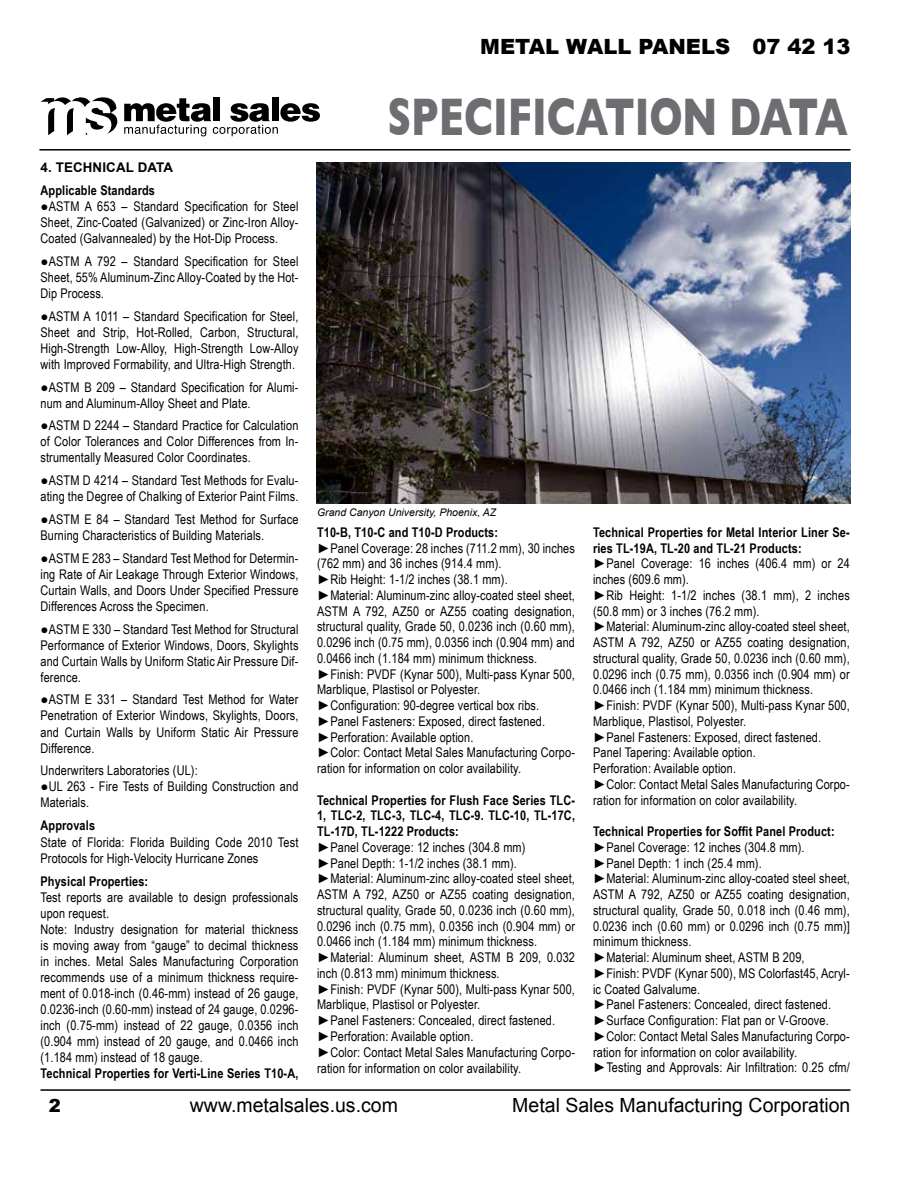
<style>
.page{position:relative;width:918px;height:1188px;background:#fff}
.page>*{position:absolute;margin:0;border:0;box-sizing:border-box;transform-origin:0 0}
.t1{font:700 54px "Gill Sans";color:#6d6e71;scale:.73 1}
.t2{font:900 21px "Arial";color:#000}
.t3{font:19.5px "Arial";color:#000}
.t4{font:900 18px "Arial";color:#000}
.t5{font:13.35px/15.8px "Arial Narrow";letter-spacing:.01em;color:#000}
.t6{font:700 13.35px "Arial Narrow";letter-spacing:.01em;color:#000}
.t7{font:700 13.35px "Arial";letter-spacing:.01em;color:#000}
.t8{font:italic 10.5px "Arial";color:#000}
.s1{font-weight:700}
.s2{font-family:"Arial";font-weight:700}
</style>
<div class="page">
<hr style="left:39px;top:149px;width:811px;height:2px;background:#000">
<hr style="left:40px;top:1089px;width:810px;height:2px;background:#000">
<svg style="left:40px;top:97px;width:77px;height:38px"></svg>
<div style="left:213px;top:97px;width:7px;height:24px;background:#000"></div>
<div style="left:272px;top:97px;width:7px;height:24px;background:#000"></div>
<svg style="left:124px;top:98px;width:196px;height:38px"></svg>
<img style="left:317px;top:163px;width:533px;height:340px">
<h2 class="t2" style="left:480px;top:31px;width:372px">METAL WALL PANELS 07 42 13</h2>
<p class="t7" style="left:40px;top:159px;width:134px">4. TECHNICAL DATA</p>
<p class="t6" style="left:40px;top:180px;width:116px">Applicable Standards</p>
<p class="t5" style="left:40px;top:198px;width:259px;text-align:justify">●ASTM A 653 – Standard Specification for Steel Sheet, Zinc-Coated (Galvanized) or Zinc-Iron Alloy-Coated (Galvannealed) by the Hot-Dip Process.</p>
<p class="t5" style="left:40px;top:253px;width:259px;text-align:justify">●ASTM A 792 – Standard Specification for Steel Sheet, 55% Aluminum-Zinc Alloy-Coated by the Hot-Dip Process.</p>
<p class="t5" style="left:40px;top:308px;width:259px;text-align:justify">●ASTM A 1011 – Standard Specification for Steel, Sheet and Strip, Hot-Rolled, Carbon, Structural, High-Strength Low-Alloy, High-Strength Low-Alloy with Improved Formability, and Ultra-High Strength.</p>
<p class="t5" style="left:40px;top:378px;width:260px">●ASTM B 209 – Standard Specification for Alumi&shy;num and Aluminum-Alloy Sheet and Plate.</p>
<p class="t5" style="left:40px;top:417px;width:260px;text-align:justify">●ASTM D 2244 – Standard Practice for Calculation of Color Tolerances and Color Differences from In&shy;strumentally Measured Color Coordinates.</p>
<p class="t5" style="left:40px;top:472px;width:260px">●ASTM D 4214 – Standard Test Methods for Evalu&shy;ating the Degree of Chalking of Exterior Paint Films.</p>
<p class="t5" style="left:40px;top:511px;width:259px">●ASTM E 84 – Standard Test Method for Surface<br>Burning Characteristics of Building Materials.</p>
<p class="t5" style="left:40px;top:550px;width:260px;text-align:justify">●ASTM E 283 – Standard Test Method for Determin&shy;ing Rate of Air Leakage Through Exterior Windows, Curtain Walls, and Doors Under Specified Pressure Differences Across the Specimen.</p>
<p class="t5" style="left:40px;top:620px;width:260px;text-align:justify">●ASTM E 330 – Standard Test Method for Structural Performance of Exterior Windows, Doors, Skylights and Curtain Walls by Uniform Static Air Pressure Dif&shy;ference.</p>
<p class="t5" style="left:40px;top:691px;width:259px;text-align:justify">●ASTM E 331 – Standard Test Method for Water Penetration of Exterior Windows, Skylights, Doors, and Curtain Walls by Uniform Static Air Pressure Difference.</p>
<p class="t5" style="left:40px;top:762px;width:159px">Underwriters Laboratories (UL):</p>
<p class="t5" style="left:40px;top:778px;width:259px">●UL 263 - Fire Tests of Building Construction and<br>Materials.</p>
<p class="t6" style="left:40px;top:815px;width:56px">Approvals</p>
<p class="t5" style="left:40px;top:833px;width:259px;line-height:16.5px">State of Florida: Florida Building Code 2010 Test<br>Protocols for High-Velocity Hurricane Zones</p>
<p class="t6" style="left:40px;top:871px;width:109px">Physical Properties:</p>
<p class="t5" style="left:40px;top:889px;width:260px">Test reports are available to design professionals upon request.<br>Note: Industry designation for material thickness is moving away from “gauge” to decimal thickness in inches. Metal Sales Manufacturing Corporation recommends use of a minimum thickness require&shy;ment of 0.018-inch (0.46-mm) instead of 26 gauge, 0.0236-inch (0.60-mm) instead of 24 gauge, 0.0296- inch (0.75-mm) instead of 22 gauge, 0.0356 inch (0.904 mm) instead of 20 gauge, and 0.0466 inch (1.184 mm) instead of 18 gauge.</p>
<p class="t6" style="left:40px;top:1063px;width:260px">Technical Properties for Verti-Line Series T10-A,</p>
<h1 class="t1" style="left:387px;top:85px;width:632px">SPECIFICATION DATA</h1>
<p class="t8" style="left:317px;top:505px;width:181px">Grand Canyon University, Phoenix, AZ</p>
<p class="t5" style="left:317px;top:524px;width:260px"><span class="s1">T10-B, T10-C and T10-D Products:<br></span><span class="s2">►</span>Panel Coverage: 28 inches (711.2 mm), 30 inches (762 mm) and 36 inches (914.4 mm).<br><span class="s2">►</span>Rib Height: 1-1/2 inches (38.1 mm).<br><span class="s2">►</span>Material: Aluminum-zinc alloy-coated steel sheet, ASTM A 792, AZ50 or AZ55 coating designation, structural quality, Grade 50, 0.0236 inch (0.60 mm), 0.0296 inch (0.75 mm), 0.0356 inch (0.904 mm) and 0.0466 inch (1.184 mm) minimum thickness. <span class="s2">►</span>Finish: PVDF (Kynar 500), Multi-pass Kynar 500, Marblique, Plastisol or Polyester.<br><span class="s2">►</span>Configuration: 90-degree vertical box ribs. <span class="s2">►</span>Panel Fasteners: Exposed, direct fastened. <span class="s2">►</span>Perforation: Available option.<br><span class="s2">►</span>Color: Contact Metal Sales Manufacturing Corpo&shy;ration for information on color availability.</p>
<p class="t5" style="left:317px;top:791px;width:260px"><span class="s1">Technical Properties for Flush Face Series TLC-1, TLC-2, TLC-3, TLC-4, TLC-9. TLC-10, TL-17C, TL-17D, TL-1222 Products:<br></span><span class="s2">►</span>Panel Coverage: 12 inches (304.8 mm)<br><span class="s2">►</span>Panel Depth: 1-1/2 inches (38.1 mm). <span class="s2">►</span>Material: Aluminum-zinc alloy-coated steel sheet, ASTM A 792, AZ50 or AZ55 coating designation, structural quality, Grade 50, 0.0236 inch (0.60 mm), 0.0296 inch (0.75 mm), 0.0356 inch (0.904 mm) or 0.0466 inch (1.184 mm) minimum thickness. <span class="s2">►</span>Material: Aluminum sheet, ASTM B 209, 0.032 inch (0.813 mm) minimum thickness.<br><span class="s2">►</span>Finish: PVDF (Kynar 500), Multi-pass Kynar 500, Marblique, Plastisol or Polyester.<br><span class="s2">►</span>Panel Fasteners: Concealed, direct fastened. <span class="s2">►</span>Perforation: Available option.<br><span class="s2">►</span>Color: Contact Metal Sales Manufacturing Corpo&shy;ration for information on color availability.</p>
<p class="t5" style="left:593px;top:524px;width:258px"><span class="s1">Technical Properties for Metal Interior Liner Se&shy;ries TL-19A, TL-20 and TL-21 Products:<br></span><span class="s2">►</span>Panel Coverage: 16 inches (406.4 mm) or 24 inches (609.6 mm).<br><span class="s2">►</span>Rib Height: 1-1/2 inches (38.1 mm), 2 inches (50.8 mm) or 3 inches (76.2 mm).<br><span class="s2">►</span>Material: Aluminum-zinc alloy-coated steel sheet, ASTM A 792, AZ50 or AZ55 coating designation, structural quality, Grade 50, 0.0236 inch (0.60 mm), 0.0296 inch (0.75 mm), 0.0356 inch (0.904 mm) or 0.0466 inch (1.184 mm) minimum thickness. <span class="s2">►</span>Finish: PVDF (Kynar 500), Multi-pass Kynar 500, Marblique, Plastisol, Polyester.<br><span class="s2">►</span>Panel Fasteners: Exposed, direct fastened.<br>Panel Tapering: Available option.<br>Perforation: Available option.<br><span class="s2">►</span>Color: Contact Metal Sales Manufacturing Corpo&shy;ration for information on color availability.</p>
<p class="t5" style="left:593px;top:823px;width:258px"><span class="s1">Technical Properties for Soffit Panel Product: </span><span class="s2">►</span>Panel Coverage: 12 inches (304.8 mm). <span class="s2">►</span>Panel Depth: 1 inch (25.4 mm).<br><span class="s2">►</span>Material: Aluminum-zinc alloy-coated steel sheet, ASTM A 792, AZ50 or AZ55 coating designation, structural quality, Grade 50, 0.018 inch (0.46 mm), 0.0236 inch (0.60 mm) or 0.0296 inch (0.75 mm)] minimum thickness.<br><span class="s2">►</span>Material: Aluminum sheet, ASTM B 209, <span class="s2">►</span>Finish: PVDF (Kynar 500), MS Colorfast45, Acryl&shy;ic Coated Galvalume.<br><span class="s2">►</span>Panel Fasteners: Concealed, direct fastened. <span class="s2">►</span>Surface Configuration: Flat pan or V-Groove. <span class="s2">►</span>Color: Contact Metal Sales Manufacturing Corpo&shy;ration for information on color availability.<br><span class="s2">►</span>Testing and Approvals: Air Infiltration: 0.25 cfm/</p>
<h3 class="t4" style="left:49px;top:1092px;width:14px">2</h3>
<h3 class="t3" style="left:190px;top:1092px;width:210px">www.metalsales.us.com</h3>
<h3 class="t3" style="left:512px;top:1093px;width:340px">Metal Sales Manufacturing Corporation</h3>
</div>
